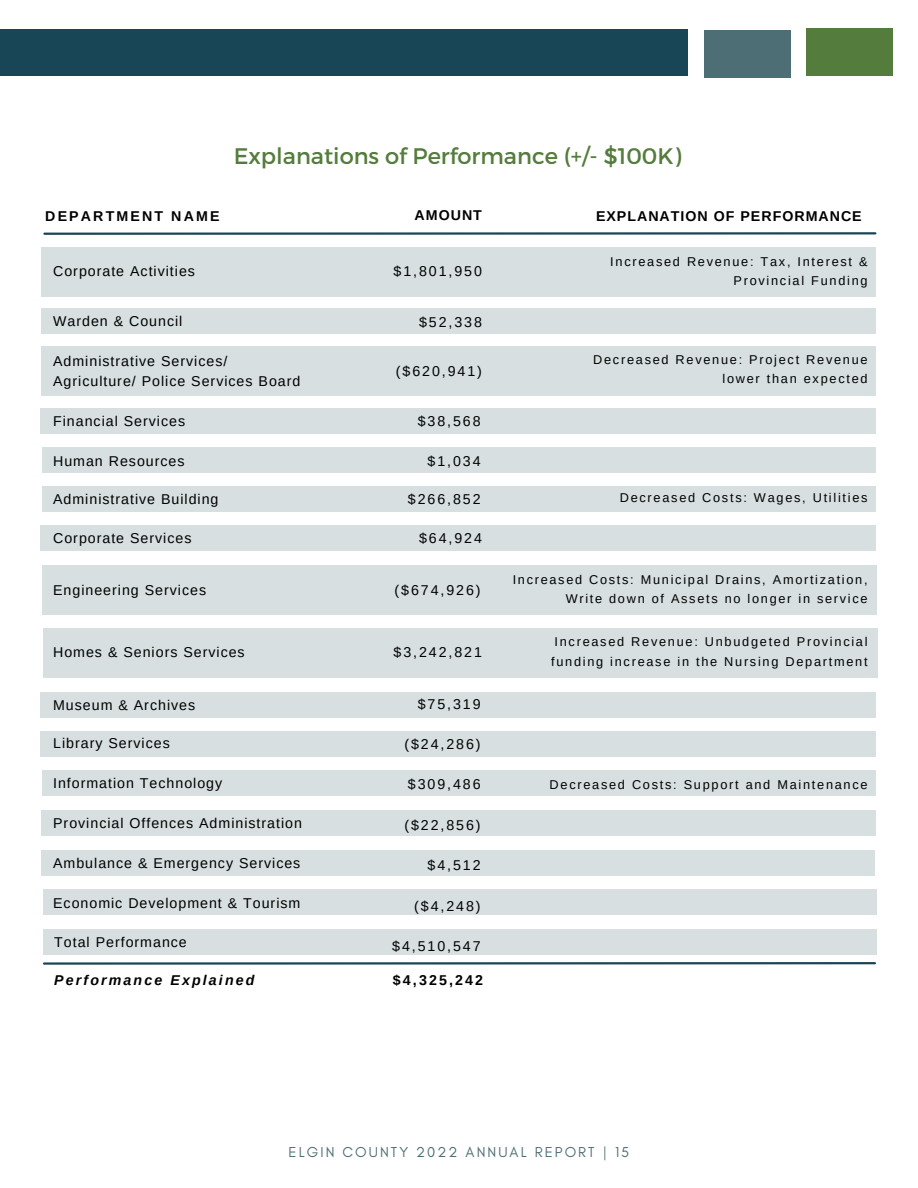
<style>
.page{position:relative;width:918px;height:1188px;background:#fff}
.page>*{position:absolute;margin:0;border:0;box-sizing:border-box;transform-origin:0 0}
.t1{font:22.5px "Montserrat";color:#547c3c}
.t2{font:14.7px "Glacial Indifference";letter-spacing:.14em;color:#4d6e74}
.t3{font:14.25px "Arimo";letter-spacing:.07em;color:#000}
.t4{font:700 14.25px "Arimo";letter-spacing:.07em;color:#000}
.t5{font:italic 700 14.25px "Arimo";letter-spacing:.15em;color:#000}
.t6{font:700 14.25px "Arimo";letter-spacing:.15em;color:#000}
.t7{font:12.75px/19px "Arimo";letter-spacing:.135em;color:#000;text-align:right}
</style>
<div class="page">
<div style="left:42px;top:347px;width:834px;height:49px;background:#d7dfe0"></div>
<div style="left:42px;top:247px;width:834px;height:49px;background:#d7dfe0"></div>
<div style="left:42px;top:309px;width:834px;height:25px;background:#d7dfe0"></div>
<div style="left:41px;top:408px;width:835px;height:26px;background:#d7dfe0"></div>
<div style="left:42px;top:447px;width:834px;height:25px;background:#d7dfe0"></div>
<div style="left:42px;top:486px;width:834px;height:26px;background:#d7dfe0"></div>
<div style="left:41px;top:525px;width:835px;height:26px;background:#d7dfe0"></div>
<div style="left:41px;top:692px;width:835px;height:25px;background:#d7dfe0"></div>
<div style="left:41px;top:731px;width:835px;height:26px;background:#d7dfe0"></div>
<div style="left:42px;top:770px;width:834px;height:26px;background:#d7dfe0"></div>
<div style="left:41px;top:810px;width:835px;height:26px;background:#d7dfe0"></div>
<div style="left:43px;top:889px;width:834px;height:26px;background:#d7dfe0"></div>
<div style="left:43px;top:930px;width:834px;height:25px;background:#d7dfe0"></div>
<hr style="left:44px;top:962px;width:831px;height:3px;background:#194657">
<hr style="left:44px;top:232px;width:831px;height:3px;background:#194657">
<div style="left:43px;top:628px;width:834px;height:49px;background:#d7dfe0"></div>
<div style="left:42px;top:565px;width:834px;height:49px;background:#d7dfe0"></div>
<div style="left:0;top:30px;width:688px;height:46px;background:#194657"></div>
<div style="left:704px;top:30px;width:86px;height:47px;background:#4d6e74"></div>
<div style="left:806px;top:29px;width:87px;height:47px;background:#547c3c"></div>
<div style="left:41px;top:850px;width:833px;height:26px;background:#d7dfe0"></div>
<p class="t1" style="left:234px;top:141px;width:449px">Explanations of Performance (+/- $100K)</p>
<p class="t6" style="left:45px;top:209px;width:176px">DEPARTMENT NAME</p>
<p class="t4" style="left:415px;top:208px;width:69px">AMOUNT</p>
<p class="t4" style="left:596px;top:209px;width:267px">EXPLANATION OF PERFORMANCE</p>
<p class="t3" style="left:53px;top:263px;width:143px">Corporate Activities</p>
<p class="t3" style="left:53px;top:313px;width:131px">Warden &amp; Council</p>
<p class="t3" style="left:53px;top:353px;width:176px">Administrative Services/</p>
<p class="t3" style="left:53px;top:373px;width:249px">Agriculture/ Police Services Board</p>
<p class="t3" style="left:53px;top:413px;width:134px">Financial Services</p>
<p class="t3" style="left:53px;top:453px;width:133px">Human Resources</p>
<p class="t3" style="left:53px;top:491px;width:167px">Administrative Building</p>
<p class="t3" style="left:53px;top:530px;width:140px">Corporate Services</p>
<p class="t3" style="left:53px;top:582px;width:154px">Engineering Services</p>
<p class="t3" style="left:53px;top:645px;width:193px">Homes &amp; Seniors Services</p>
<p class="t3" style="left:53px;top:697px;width:144px">Museum &amp; Archives</p>
<p class="t3" style="left:53px;top:735px;width:118px">Library Services</p>
<p class="t3" style="left:53px;top:775px;width:171px">Information Technology</p>
<p class="t3" style="left:53px;top:815px;width:250px">Provincial Offences Administration</p>
<p class="t3" style="left:53px;top:855px;width:249px">Ambulance &amp; Emergency Services</p>
<p class="t3" style="left:53px;top:895px;width:249px">Economic Development &amp; Tourism</p>
<p class="t3" style="left:54px;top:934px;width:134px">Total Performance</p>
<p class="t3" style="left:394px;top:263px;width:90px">$1,801,950</p>
<p class="t3" style="left:419px;top:314px;width:64px">$52,338</p>
<p class="t3" style="left:396px;top:363px;width:88px">($620,941)</p>
<p class="t3" style="left:418px;top:413px;width:64px">$38,568</p>
<p class="t3" style="left:428px;top:453px;width:55px">$1,034</p>
<p class="t3" style="left:408px;top:492px;width:74px">$266,852</p>
<p class="t3" style="left:419px;top:530px;width:64px">$64,924</p>
<p class="t3" style="left:395px;top:582px;width:88px">($674,926)</p>
<p class="t3" style="left:394px;top:645px;width:90px">$3,242,821</p>
<p class="t3" style="left:418px;top:696px;width:64px">$75,319</p>
<p class="t3" style="left:404px;top:736px;width:78px">($24,286)</p>
<p class="t3" style="left:408px;top:777px;width:74px">$309,486</p>
<p class="t3" style="left:404px;top:817px;width:78px">($22,856)</p>
<p class="t3" style="left:428px;top:858px;width:55px">$4,512</p>
<p class="t3" style="left:414px;top:898px;width:68px">($4,248)</p>
<p class="t3" style="left:392px;top:939px;width:90px">$4,510,547</p>
<p class="t5" style="left:54px;top:972px;width:202px">Performance Explained</p>
<p class="t4" style="left:393px;top:972px;width:92px">$4,325,242</p>
<p class="t7" style="left:610px;top:252px;width:259px">Increased Revenue: Tax, Interest &amp;<br>Provincial Funding</p>
<p class="t7" style="left:593px;top:350px;width:276px">Decreased Revenue: Project Revenue lower than expected</p>
<p class="t7" style="left:620px;top:488px;width:249px">Decreased Costs: Wages, Utilities</p>
<p class="t7" style="left:513px;top:570px;width:356px">Increased Costs: Municipal Drains, Amortization,<br>Write down of Assets no longer in service</p>
<p class="t7" style="left:551px;top:632px;width:318px;text-align:left">Increased Revenue: Unbudgeted Provincial funding increase in the Nursing Department</p>
<p class="t7" style="left:550px;top:775px;width:320px">Decreased Costs: Support and Maintenance</p>
<p class="t2" style="left:289px;top:1143px;width:342px">ELGIN COUNTY 2022 ANNUAL REPORT | 15</p>
</div>
